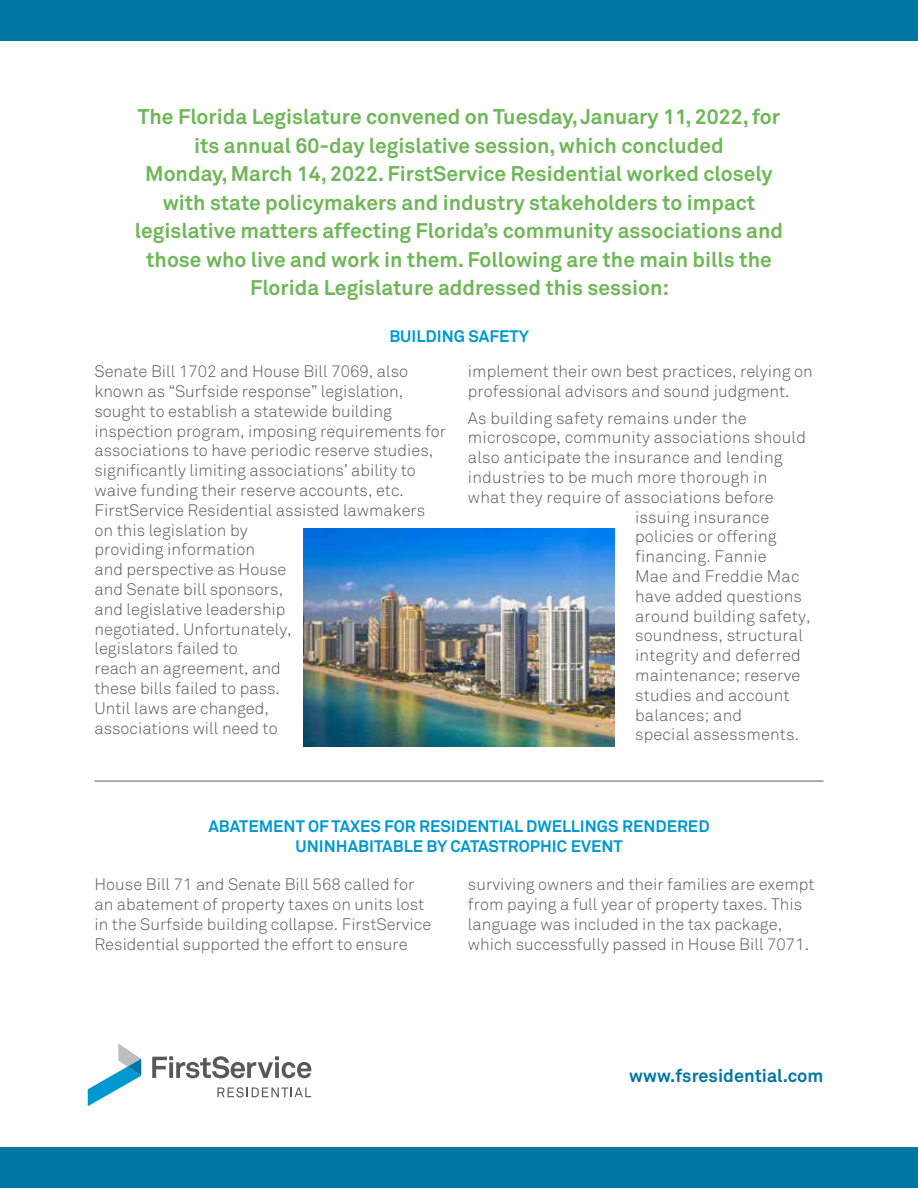
<style>
.page{position:relative;width:918px;height:1188px;background:#fff}
.page>*{position:absolute;margin:0;border:0;box-sizing:border-box;transform-origin:0 0}
.t1{font:700 21px/28.5px "Akkurat";color:#6fb758;text-align:center}
.t2{font:700 18px "Akkurat";color:#0076a3}
.t3{font:300 16.5px/19.8px "Akkurat";color:#58595b}
.t4{font:700 16.5px/19.8px "Akkurat";color:#0098d1;text-align:center}
</style>
<div class="page">
<div style="left:0;top:0;width:918px;height:40px;background:#0076a3"></div>
<div style="left:0;top:1148px;width:918px;height:40px;background:#0076a3"></div>
<img style="left:303px;top:528px;width:312px;height:218px">
<svg style="left:88px;top:1043px;width:53px;height:63px"></svg>
<svg style="left:152px;top:1056px;width:159px;height:22px"></svg>
<svg style="left:218px;top:1087px;width:93px;height:10px"></svg>
<hr style="left:94px;top:781px;width:730px;height:1px;background:#58595b">
<p class="t1" style="left:135px;top:103px;width:650px">The Florida Legislature convened on Tuesday, January 11, 2022, for its annual 60-day legislative session, which concluded<br>Monday, March 14, 2022. FirstService Residential worked closely with state policymakers and industry stakeholders to impact legislative matters affecting Florida’s community associations and those who live and work in them. Following are the main bills the Florida Legislature addressed this session:</p>
<p class="t4" style="left:389px;top:326px;width:141px">BUILDING SAFETY</p>
<p class="t3" style="left:94px;top:362px;width:353px">Senate Bill 1702 and House Bill 7069, also known as “Surfside response” legislation, sought to establish a statewide building inspection program, imposing requirements for associations to have periodic reserve studies, significantly limiting associations’ ability to waive funding their reserve accounts, etc.<br>FirstService Residential assisted lawmakers on this legislation by<br>providing information<br>and perspective as House<br>and Senate bill sponsors,<br>and legislative leadership<br>negotiated. Unfortunately,<br>legislators failed to<br>reach an agreement, and<br>these bills failed to pass.<br>Until laws are changed,<br>associations will need to</p>
<p class="t3" style="left:468px;top:362px;width:346px">implement their own best practices, relying on professional advisors and sound judgment.</p>
<p class="t3" style="left:468px;top:408px;width:280px">As building safety remains under the</p>
<p class="t3" style="left:468px;top:428px;width:340px">microscope, community associations should</p>
<p class="t3" style="left:468px;top:448px;width:316px">also anticipate the insurance and lending</p>
<p class="t3" style="left:468px;top:468px;width:301px">industries to be much more thorough in</p>
<p class="t3" style="left:468px;top:487px;width:307px">what they require of associations before</p>
<p class="t3" style="left:635px;top:507px;width:136px">issuing insurance</p>
<p class="t3" style="left:635px;top:527px;width:143px">policies or offering</p>
<p class="t3" style="left:635px;top:547px;width:133px">financing. Fannie</p>
<p class="t3" style="left:635px;top:567px;width:166px">Mae and Freddie Mac</p>
<p class="t3" style="left:635px;top:586px;width:168px">have added questions</p>
<p class="t3" style="left:635px;top:606px;width:177px">around building safety,</p>
<p class="t3" style="left:635px;top:626px;width:169px">soundness, structural</p>
<p class="t3" style="left:635px;top:646px;width:167px">integrity and deferred</p>
<p class="t3" style="left:635px;top:666px;width:167px">maintenance; reserve</p>
<p class="t3" style="left:635px;top:685px;width:156px">studies and account</p>
<p class="t3" style="left:635px;top:705px;width:108px">balances; and</p>
<p class="t3" style="left:635px;top:725px;width:166px">special assessments.</p>
<p class="t4" style="left:208px;top:816px;width:503px">ABATEMENT OF TAXES FOR RESIDENTIAL DWELLINGS RENDERED<br>UNINHABITABLE BY CATASTROPHIC EVENT</p>
<p class="t3" style="left:95px;top:875px;width:338px">House Bill 71 and Senate Bill 568 called for an abatement of property taxes on units lost in the Surfside building collapse. FirstService Residential supported the effort to ensure</p>
<p class="t3" style="left:468px;top:875px;width:348px">surviving owners and their families are exempt from paying a full year of property taxes. This language was included in the tax package, which successfully passed in House Bill 7071.</p>
<p class="t2" style="left:629px;top:1064px;width:196px">www.fsresidential.com</p>
</div>
